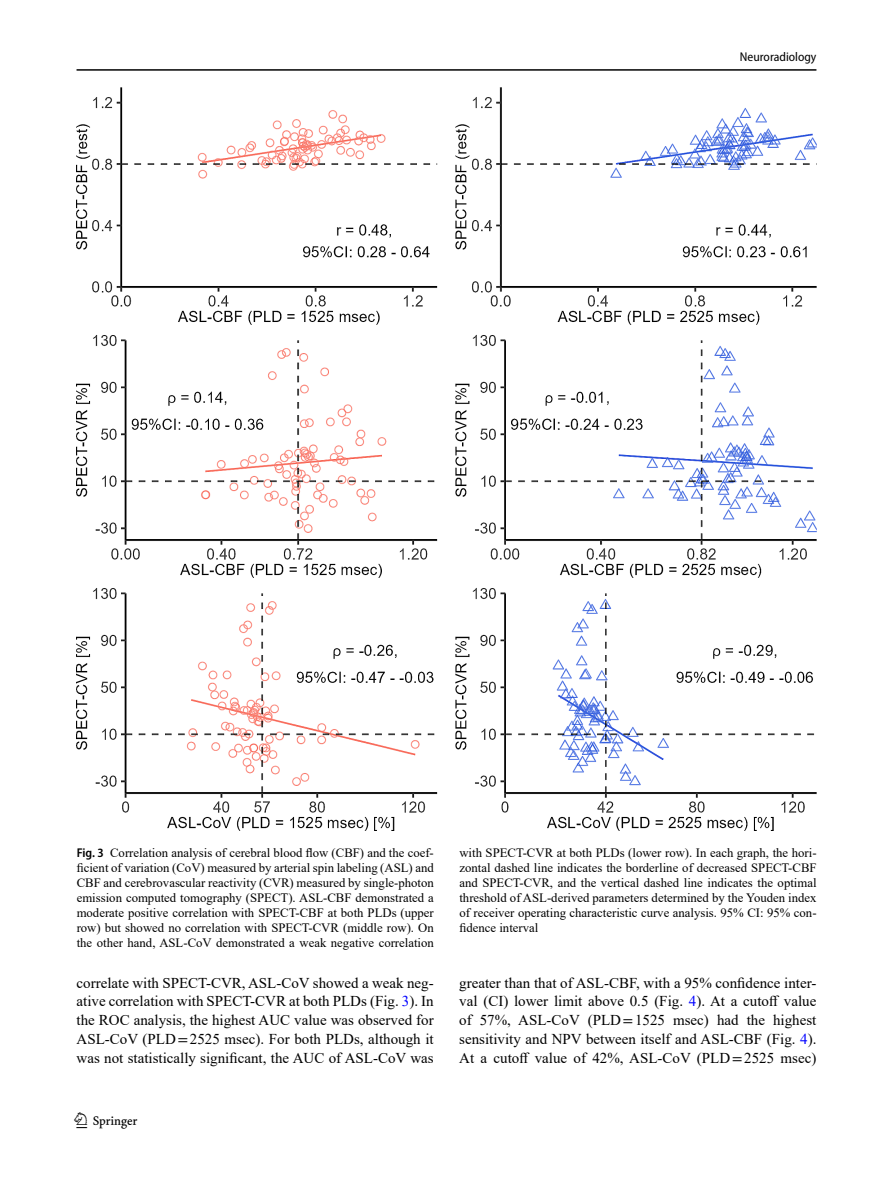
<style>
.page{position:relative;width:893px;height:1187px;background:#fff}
.page>*{position:absolute;margin:0;border:0;box-sizing:border-box;transform-origin:0 0}
.t1{font:22.5px "Springnew";color:#000}
.Body_Text_Indent{font:15px/18.8px "Times New Roman";color:#000;text-align:justify}
.Figure_Caption{font:12.75px/15px "Times New Roman";color:#000;text-align:justify}
.t2{font:semi-condensed 12.75px "Myriad Pro";color:#000}
.s1{font-family:"Myriad Pro";font-weight:600;font-stretch:semi-condensed}
.s2{color:#00f}
.s3{font-family:"STIX"}
</style>
<div class="page">
<hr style="left:77px;top:69px;width:739px;height:2px;background:#000">
<img style="left:77px;top:87px;width:740px;height:743px">
<p class="t2" style="left:740px;top:49px;width:78px">Neuroradiology</p>
<p class="Figure_Caption" style="left:77px;top:845px;width:359px"><span class="s1">Fig. 3</span> Correlation analysis of cerebral blood flow (CBF) and the coef&shy;ficient of variation (CoV) measured by arterial spin labeling (ASL) and CBF and cerebrovascular reactivity (CVR) measured by single-photon emission computed tomography (SPECT). ASL-CBF demonstrated a moderate positive correlation with SPECT-CBF at both PLDs (upper row) but showed no correlation with SPECT-CVR (middle row). On the other hand, ASL-CoV demonstrated a weak negative correlation</p>
<p class="Figure_Caption" style="left:459px;top:845px;width:359px">with SPECT-CVR at both PLDs (lower row). In each graph, the hori&shy;zontal dashed line indicates the borderline of decreased SPECT-CBF and SPECT-CVR, and the vertical dashed line indicates the optimal threshold of ASL-derived parameters determined by the Youden index of receiver operating characteristic curve analysis. 95% CI: 95% con&shy;fidence interval</p>
<p class="Body_Text_Indent" style="left:77px;top:972px;width:359px">correlate with SPECT-CVR, ASL-CoV showed a weak neg&shy;ative correlation with SPECT-CVR at both PLDs (Fig. <span class="s2">3</span>). In the ROC analysis, the highest AUC value was observed for ASL-CoV (PLD<span class="s3">=</span>2525 msec). For both PLDs, although it was not statistically significant, the AUC of ASL-CoV was</p>
<h1 class="t1" style="left:77px;top:1107px;width:63px">1 3</h1>
<p class="Body_Text_Indent" style="left:459px;top:972px;width:359px">greater than that of ASL-CBF, with a 95% confidence inter&shy;val (CI) lower limit above 0.5 (Fig. <span class="s2">4</span>). At a cutoff value of 57%, ASL-CoV (PLD<span class="s3">=</span>1525 msec) had the highest sensitivity and NPV between itself and ASL-CBF (Fig. <span class="s2">4</span>).<br>At a cutoff value of 42%, ASL-CoV (PLD<span class="s3">=</span>2525 msec)</p>
</div>
